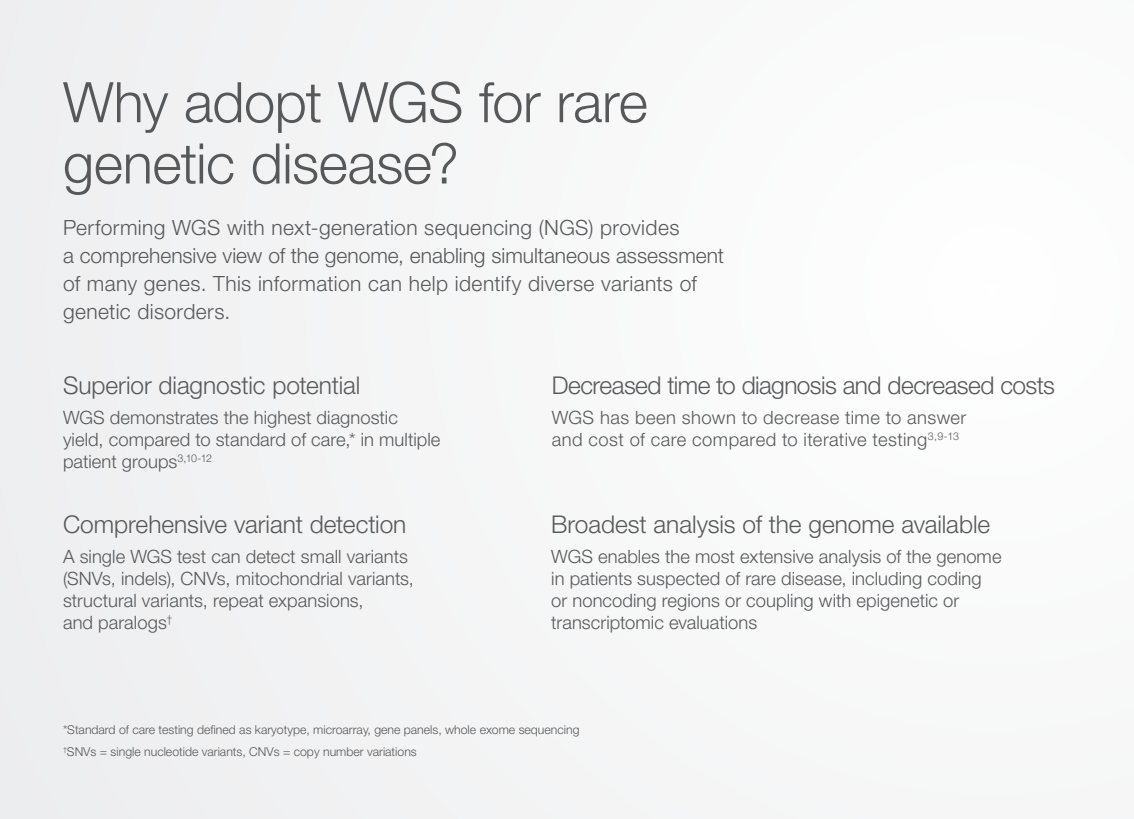
<style>
.page{position:relative;width:1134px;height:819px;background:#f6f6f7}
.page>*{position:absolute;margin:0;border:0;box-sizing:border-box;transform-origin:0 0}
.t1{font:300 56px/61.2px "Helvetica Neue LT Std";letter-spacing:-.01em;color:#57585a}
.t2{font:300 24.5px "Helvetica Neue LT Std";letter-spacing:-.005em;color:#57585a}
.t3{font:300 21px/28px "Helvetica Neue LT Std";letter-spacing:.015em;color:#57585a}
.t4{font:300 18.38px/22.1px "Helvetica Neue LT Std";letter-spacing:.005em;color:#57585a}
.t5{font:300 18.38px/22.1px "Helvetica Neue LT Std";letter-spacing:.025em;color:#57585a}
.Legal_Copy{font:300 12.25px "Helvetica Neue LT Std";color:#57585a}
</style>
<div class="page">
<p class="t1" style="left:63px;top:71px;width:586px">Why adopt WGS for rare genetic disease?</p>
<p class="t3" style="left:63px;top:213px;width:663px">Performing WGS with next-generation sequencing (NGS) provides<br>a comprehensive view of the genome, enabling simultaneous assessment of many genes. This information can help identify diverse variants of genetic disorders.</p>
<p class="t2" style="left:63px;top:370px;width:299px">Superior diagnostic potential</p>
<p class="t4" style="left:63px;top:406px;width:379px">WGS demonstrates the highest diagnostic yield, compared to standard of care,* in multiple patient groups<sup>3,10-12</sup></p>
<p class="t2" style="left:63px;top:510px;width:345px">Comprehensive variant detection</p>
<p class="t4" style="left:63px;top:545px;width:353px">A single WGS test can detect small variants (SNVs, indels), CNVs, mitochondrial variants, structural variants, repeat expansions,<br>and paralogs<sup>†</sup></p>
<p class="t2" style="left:552px;top:370px;width:505px">Decreased time to diagnosis and decreased costs</p>
<p class="t5" style="left:552px;top:406px;width:416px">WGS has been shown to decrease time to answer and cost of care compared to iterative testing<sup>3,9-13</sup></p>
<p class="t2" style="left:551px;top:510px;width:440px">Broadest analysis of the genome available</p>
<p class="t4" style="left:551px;top:545px;width:452px">WGS enables the most extensive analysis of the genome in patients suspected of rare disease, including coding or noncoding regions or coupling with epigenetic or transcriptomic evaluations</p>
<p class="Legal_Copy" style="left:63px;top:722px;width:518px">*Standard of care testing defined as karyotype, microarray, gene panels, whole exome sequencing</p>
<p class="Legal_Copy" style="left:63px;top:744px;width:355px"><sup>†</sup>SNVs = single nucleotide variants, CNVs = copy number variations</p>
</div>
